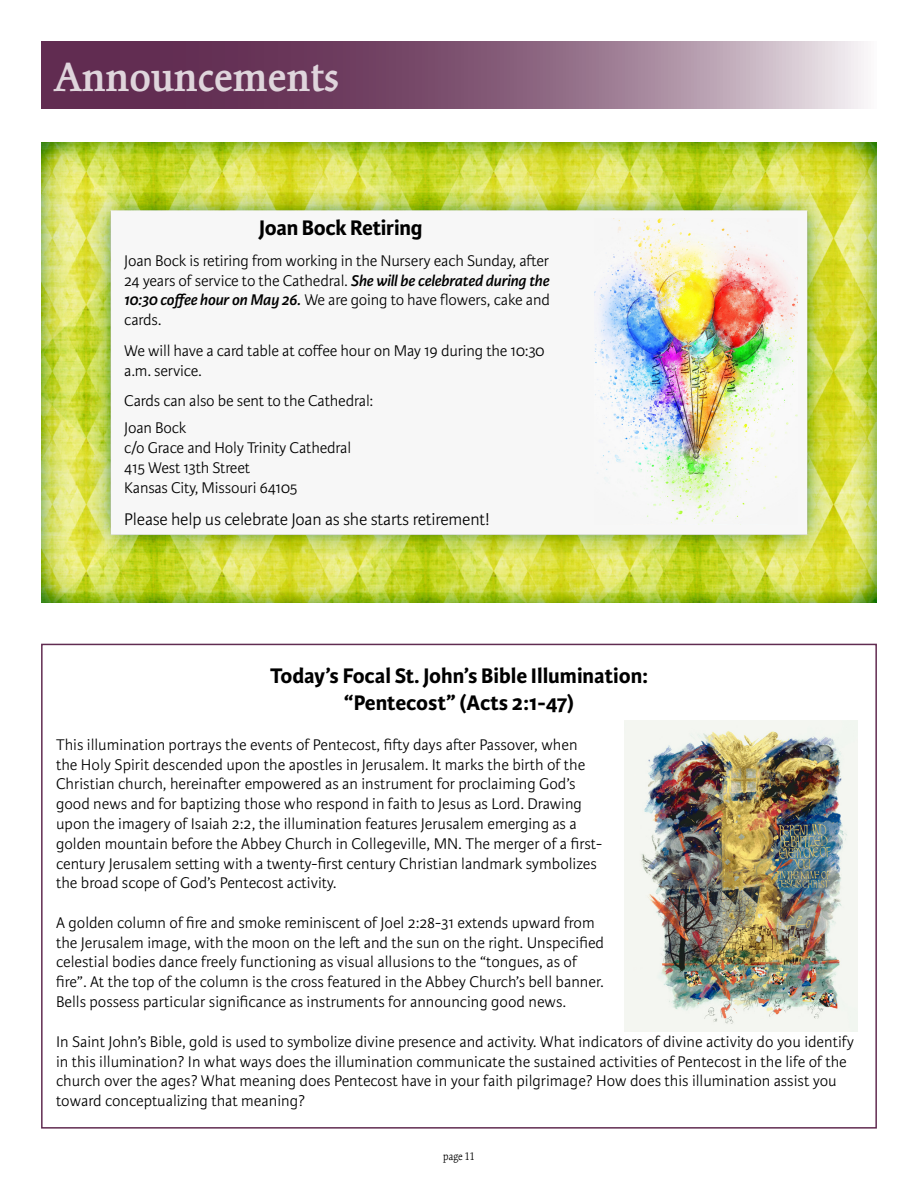
<style>
.page{position:relative;width:918px;height:1188px;background:#fff}
.page>*{position:absolute;margin:0;border:0;box-sizing:border-box;transform-origin:0 0}
.t1{font:600 45px "Kinesis Pro 3";color:#dfd5dc}
.t2{font:700 22.5px/27px "Karmina Sans";color:#000;text-align:center}
.t3{font:300 18px "Karmina Sans";letter-spacing:-.01em;color:#000}
.t4{font:300 16.5px/19.8px "Karmina Sans";color:#000}
.t5{font:300 12px "Kinesis Pro 3";color:#000}
.s1{font-weight:600;font-style:italic}
</style>
<div class="page">
<svg style="left:41px;top:41px;width:823px;height:68px"></svg>
<img style="left:624px;top:721px;width:233px;height:311px">
<img style="left:41px;top:143px;width:836px;height:459px">
<img style="left:594px;top:219px;width:204px;height:305px">
<h1 class="t1" style="left:55px;top:51px;width:286px">Announcements</h1>
<h2 class="t2" style="left:259px;top:215px;width:165px">Joan Bock Retiring</h2>
<p class="t4" style="left:124px;top:251px;width:427px;text-align:justify">Joan Bock is retiring from working in the Nursery each Sunday, after 24 years of service to the Cathedral. <span class="s1">She will be celebrated during the 10:30 coffee hour on May 26.</span> We are going to have flowers, cake and cards.</p>
<p class="t4" style="left:124px;top:341px;width:422px">We will have a card table at coffee hour on May 19 during the 10:30 a.m. service.</p>
<p class="t4" style="left:124px;top:388px;width:250px;line-height:27px">Cards can also be sent to the Cathedral:<br>Joan Bock</p>
<p class="t4" style="left:124px;top:438px;width:228px">c/o Grace and Holy Trinity Cathedral<br>415 West 13th Street<br>Kansas City, Missouri 64105</p>
<p class="t3" style="left:124px;top:509px;width:367px">Please help us celebrate Joan as she starts retirement!</p>
<h2 class="t2" style="left:270px;top:663px;width:379px">Today’s Focal St. John’s Bible Illumination: “Pentecost” (Acts 2:1-47)</h2>
<p class="t4" style="left:56px;top:735px;width:547px">This illumination portrays the events of Pentecost, fifty days after Passover, when the Holy Spirit descended upon the apostles in Jerusalem. It marks the birth of the Christian church, hereinafter empowered as an instrument for proclaiming God’s good news and for baptizing those who respond in faith to Jesus as Lord. Drawing upon the imagery of Isaiah 2:2, the illumination features Jerusalem emerging as a golden mountain before the Abbey Church in Collegeville, MN. The merger of a first&shy;century Jerusalem setting with a twenty-first century Christian landmark symbolizes the broad scope of God’s Pentecost activity.</p>
<p class="t4" style="left:56px;top:913px;width:550px">A golden column of fire and smoke reminiscent of Joel 2:28-31 extends upward from the Jerusalem image, with the moon on the left and the sun on the right. Unspecified celestial bodies dance freely functioning as visual allusions to the “tongues, as of fire”. At the top of the column is the cross featured in the Abbey Church’s bell banner.<br>Bells possess particular significance as instruments for announcing good news.</p>
<p class="t4" style="left:56px;top:1032px;width:799px">In Saint John’s Bible, gold is used to symbolize divine presence and activity. What indicators of divine activity do you identify in this illumination? In what ways does the illumination communicate the sustained activities of Pentecost in the life of the church over the ages? What meaning does Pentecost have in your faith pilgrimage? How does this illumination assist you toward conceptualizing that meaning?</p>
<p class="t5" style="left:443px;top:1149px;width:33px">page 11</p>
</div>
